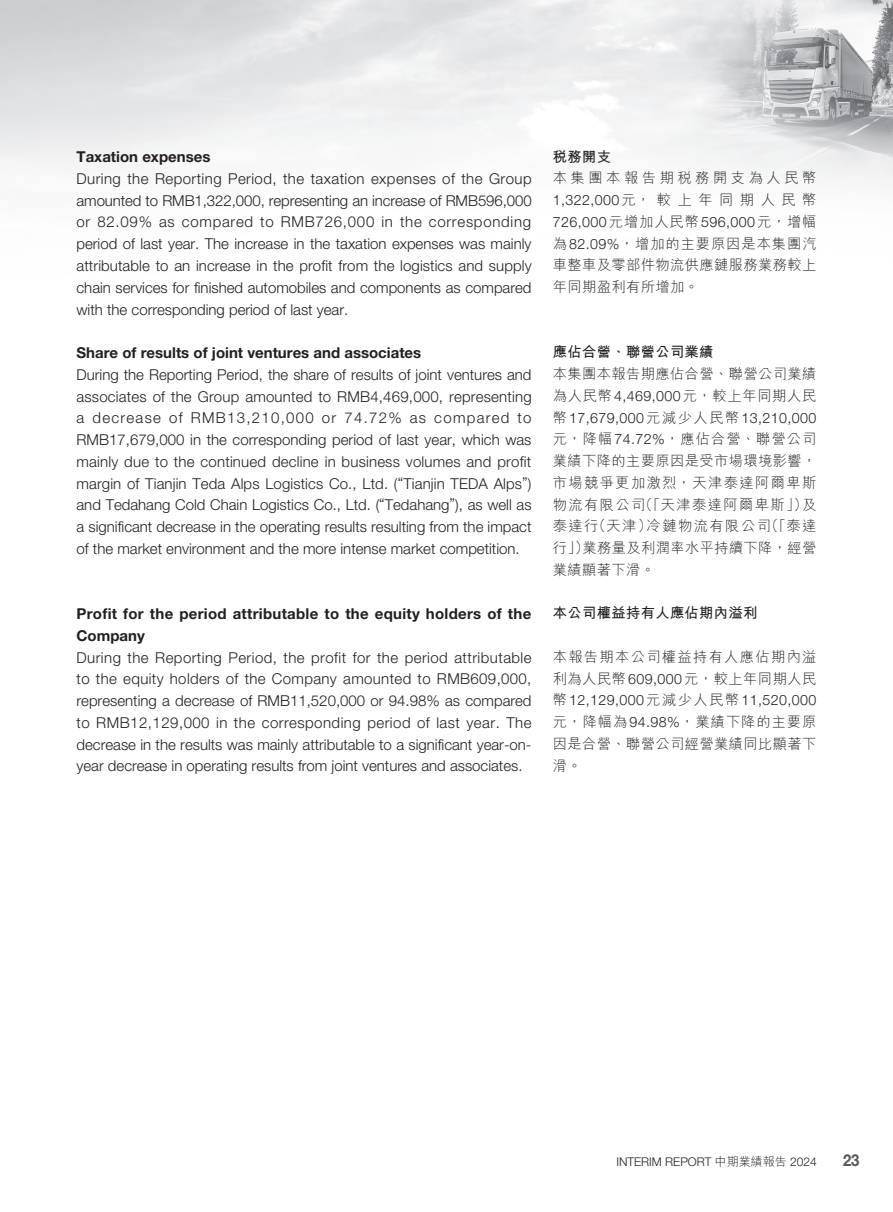
<style>
.page{position:relative;width:893px;height:1212px;background:#fff}
.page>*{position:absolute;margin:0;border:0;box-sizing:border-box;transform-origin:0 0}
.t1{font:700 16.5px "Helvetica Neue LT Std";color:#57585a;scale:.9 1}
._1__內文{font:300 15px/21.8px "Helvetica Neue LT Std";color:#231f20;text-align:justify}
._1__內文-2{font:700 15px/21.8px "Helvetica Neue LT Std";letter-spacing:.02em;color:#231f20}
._1__內文-3{font:700 15px "Helvetica Neue LT Std";color:#231f20}
._6__內文---C{font:300 14.25px/21.8px "M Hei HK";letter-spacing:.035em;color:#231f20;text-align:justify}
._6__內文---C-2{font:700 14.25px "M Hei HK";letter-spacing:.03em;color:#231f20}
.t2{font:300 12px "Helvetica Neue LT Std";color:#231f20}
.s1{font-family:"Helvetica Neue LT Std"}
.s2{font-family:"M Hei HK"}
</style>
<div class="page">
<img style="left:1px;top:0;width:892px;height:185px">
<p class="_1__內文-3" style="left:77px;top:148px;width:135px">Taxation expenses</p>
<p class="_1__內文" style="left:77px;top:167px;width:457px">During the Reporting Period, the taxation expenses of the Group amounted to RMB1,322,000, representing an increase of RMB596,000 or 82.09% as compared to RMB726,000 in the corresponding period of last year. The increase in the taxation expenses was mainly attributable to an increase in the profit from the logistics and supply chain services for finished automobiles and components as compared with the corresponding period of last year.</p>
<p class="_1__內文-3" style="left:77px;top:343px;width:346px">Share of results of joint ventures and associates</p>
<p class="_1__內文" style="left:77px;top:363px;width:457px">During the Reporting Period, the share of results of joint ventures and associates of the Group amounted to RMB4,469,000, representing a decrease of RMB13,210,000 or 74.72% as compared to RMB17,679,000 in the corresponding period of last year, which was mainly due to the continued decline in business volumes and profit margin of Tianjin Teda Alps Logistics Co., Ltd. (“Tianjin TEDA Alps”) and Tedahang Cold Chain Logistics Co., Ltd. (“Tedahang”), as well as a significant decrease in the operating results resulting from the impact of the market environment and the more intense market competition.</p>
<p class="_1__內文-2" style="left:77px;top:602px;width:456px">Profit for the period attributable to the equity holders of the<br>Company</p>
<p class="_1__內文" style="left:77px;top:646px;width:457px">During the Reporting Period, the profit for the period attributable to the equity holders of the Company amounted to RMB609,000, representing a decrease of RMB11,520,000 or 94.98% as compared to RMB12,129,000 in the corresponding period of last year. The decrease in the results was mainly attributable to a significant year-on&shy;year decrease in operating results from joint ventures and associates.</p>
<p class="_6__內文---C-2" style="left:553px;top:146px;width:60px">稅務開支</p>
<p class="_6__內文---C" style="left:553px;top:167px;width:265px">本集團本報告期稅務開支為人民幣<span class="s1">1,322,000</span>元，較上年同期人民幣<span class="s1">726,000</span>元增加人民幣<span class="s1">596,000</span>元，增幅為<span class="s1">82.09%</span>，增加的主要原因是本集團汽車整車及零部件物流供應鏈服務業務較上年同期盈利有所增加。</p>
<p class="_6__內文---C-2" style="left:553px;top:342px;width:162px">應佔合營、聯營公司業績</p>
<p class="_6__內文---C" style="left:553px;top:363px;width:265px">本集團本報告期應佔合營、聯營公司業績為人民幣<span class="s1">4,469,000</span>元，較上年同期人民幣<span class="s1">17,679,000</span>元減少人民幣<span class="s1">13,210,000</span>元，降幅<span class="s1">74.72%</span>，應佔合營、聯營公司業績下降的主要原因是受市場環境影響，市場競爭更加激烈，天津泰達阿爾卑斯物流有限公司（「天津泰達阿爾卑斯」）及泰達行（天津）冷鏈物流有限公司（「泰達行」）業務量及利潤率水平持續下降，經營業績顯著下滑。</p>
<p class="_6__內文---C-2" style="left:553px;top:603px;width:206px">本公司權益持有人應佔期內溢利</p>
<p class="_6__內文---C" style="left:553px;top:645px;width:265px">本報告期本公司權益持有人應佔期內溢利為人民幣<span class="s1">609,000</span>元，較上年同期人民幣<span class="s1">12,129,000</span>元減少人民幣<span class="s1">11,520,000</span>元，降幅為<span class="s1">94.98%</span>，業績下降的主要原因是合營、聯營公司經營業績同比顯著下滑。</p>
<p class="t2" style="left:616px;top:1154px;width:202px">INTERIM REPORT <span class="s2">中期業績報告</span> 2024</p>
<p class="t1" style="left:843px;top:1149px;width:19px">23</p>
</div>
